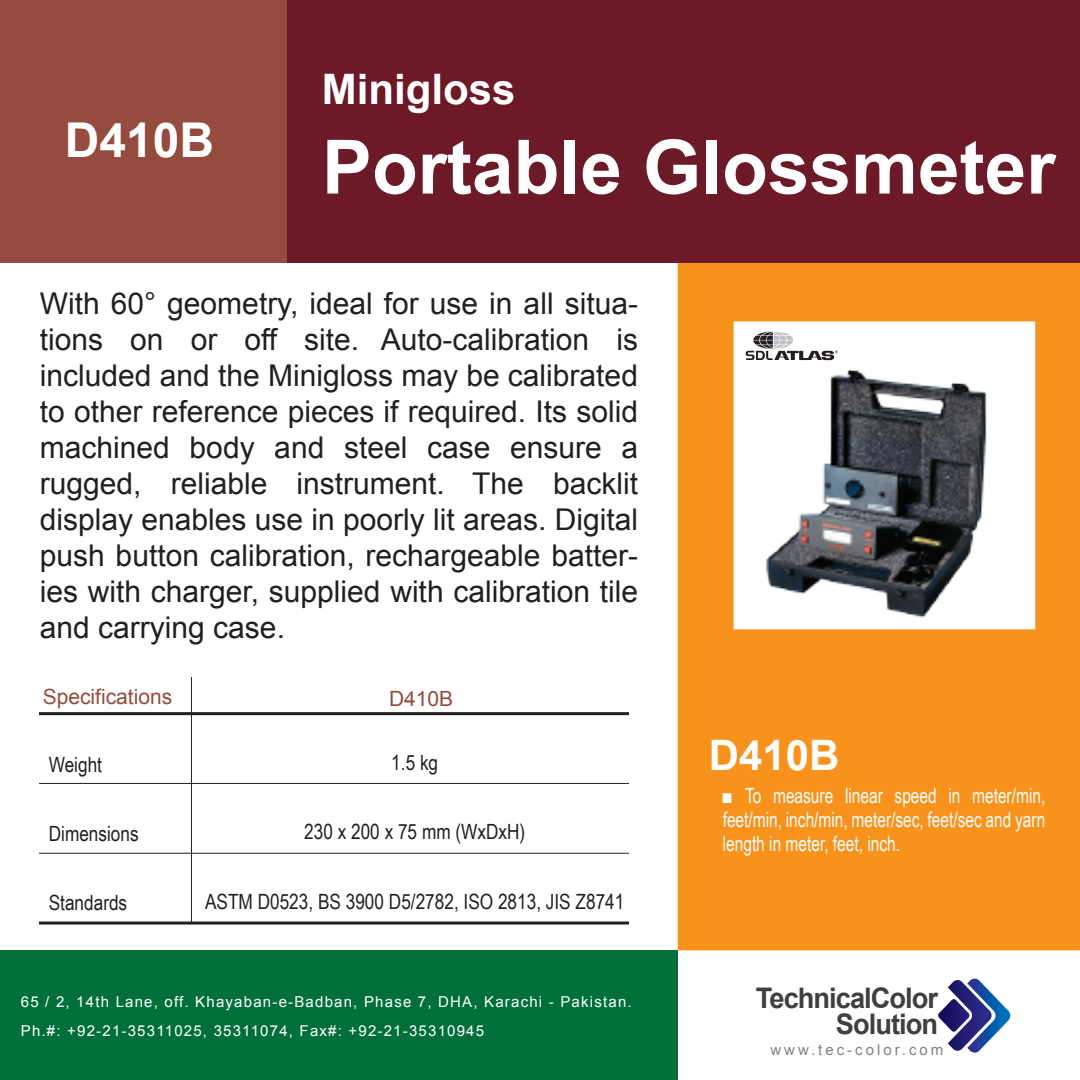
<style>
.page{position:relative;width:1080px;height:1080px;background:#fff}
.page>*{position:absolute;margin:0;border:0;box-sizing:border-box;transform-origin:0 0}
.t1{font:700 75px "Arial";color:#fff}
.t2{font:700 48px "Arial";color:#fff}
.t3{font:700 42px "Arial";color:#fff}
.t4{font:30px/36px "Arial";color:#231f20;text-align:justify}
.t5{font:700 28.2px/25.5px "Arial";letter-spacing:-.035em;color:#3f403e;text-align:right;scale:.96 1}
.t6{font:21px/24px "Arial Narrow";color:#fff;text-align:justify;scale:.9 1}
.t7{font:21px "Arial Narrow";color:#231f20}
.t8{font:21px "Arial";color:#954b3e}
.t9{font:15px/28.8px "Arial";letter-spacing:.08em;color:#fff}
.t10{font:15px "Arial";letter-spacing:.2em;color:#808285}
</style>
<div class="page">
<svg style="left:678px;top:262px;width:402px;height:688px;background:#f79f37"></svg>
<div style="left:275px;top:0;width:805px;height:262px;background:#6c1a28"></div>
<div style="left:0;top:950px;width:678px;height:130px;background:#006f3a"></div>
<svg style="left:938px;top:978px;width:73px;height:75px"></svg>
<div style="left:0;top:0;width:287px;height:262px;background:#954b3e"></div>
<svg style="left:746px;top:331px;width:92px;height:29px"></svg>
<hr style="left:39px;top:712px;width:590px;height:3px;background:#231f20">
<hr style="left:39px;top:783px;width:590px;height:1px;background:#231f20">
<hr style="left:39px;top:853px;width:590px;height:1px;background:#231f20">
<hr style="left:39px;top:922px;width:590px;height:3px;background:#231f20">
<hr style="left:191px;top:677px;width:1px;height:247px;background:#231f20">
<img style="left:754px;top:365px;width:257px;height:255px">
<h2 class="t2" style="left:65px;top:108px;width:151px">D410B</h2>
<h3 class="t3" style="left:322px;top:61px;width:195px">Minigloss</h3>
<h1 class="t1" style="left:322px;top:117px;width:735px">Portable Glossmeter</h1>
<p class="t4" style="left:40px;top:286px;width:600px">With 60° geometry, ideal for use in all situa&shy;tions on or off site. Auto-calibration is included and the Minigloss may be calibrated to other reference pieces if required. Its solid machined body and steel case ensure a rugged, reliable instrument. The backlit display enables use in poorly lit areas. Digital push button calibration, rechargeable batter&shy;ies with charger, supplied with calibration tile and carrying case.</p>
<p class="t8" style="left:43px;top:683px;width:131px">Specifications</p>
<p class="t8" style="left:389px;top:684px;width:66px">D410B</p>
<p class="t7" style="left:49px;top:749px;width:55px">Weight</p>
<p class="t7" style="left:391px;top:747px;width:48px">1.5 kg</p>
<p class="t7" style="left:49px;top:819px;width:91px">Dimensions</p>
<p class="t7" style="left:304px;top:817px;width:223px">230 x 200 x 75 mm (WxDxH)</p>
<p class="t7" style="left:49px;top:888px;width:80px">Standards</p>
<p class="t7" style="left:205px;top:886px;width:421px">ASTM D0523, BS 3900 D5/2782, ISO 2813, JIS Z8741</p>
<h3 class="t3" style="left:709px;top:727px;width:132px">D410B</h3>
<p class="t6" style="left:723px;top:783px;width:360px">■ To measure linear speed in meter/min, feet/min, inch/min, meter/sec, feet/sec and yarn length in meter, feet, inch.</p>
<p class="t9" style="left:21px;top:987px;width:612px">65 / 2, 14th Lane, off. Khayaban-e-Badban, Phase 7, DHA, Karachi - Pakistan.<br>Ph.#: +92-21-35311025, 35311074, Fax#: +92-21-35310945</p>
<p class="t5" style="left:756px;top:986px;width:191px">TechnicalColor<br>Solution</p>
<p class="t10" style="left:770px;top:1040px;width:175px">www.tec-color.com</p>
</div>
